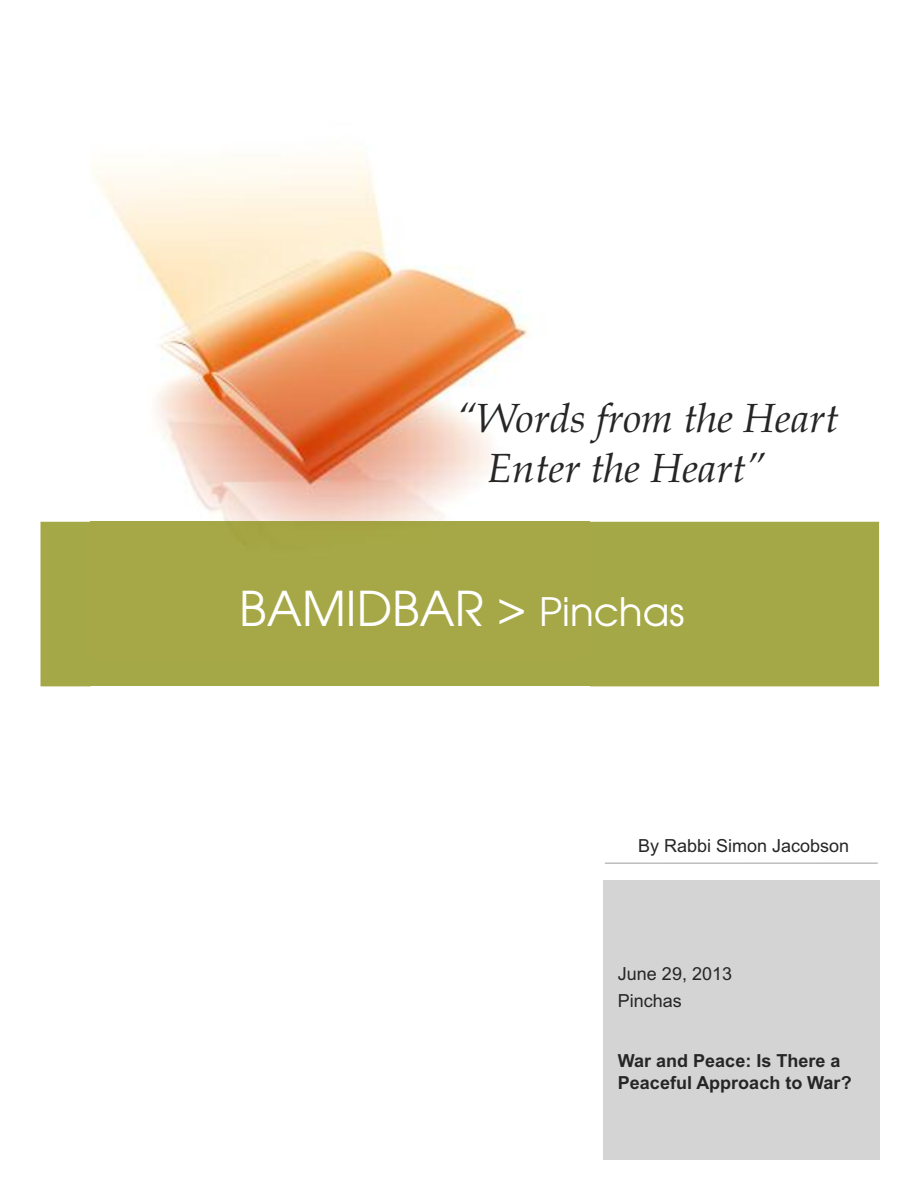
<style>
.page{position:relative;width:918px;height:1188px;background:#fff}
.page>*{position:absolute;margin:0;border:0;box-sizing:border-box;transform-origin:0 0}
.t1{font:47.7px "Avalon Plain";color:#fff}
.t2{font:italic 40.8px/49.2px "Book Antiqua";color:#272627}
.t3{font:700 18px/22.5px "Arial";color:#272627}
.t4{font:18px/27px "Arial";color:#272627}
.s1{font-size:39px}
</style>
<div class="page">
<img style="left:91px;top:154px;width:499px;height:368px">
<hr style="left:605px;top:862px;width:273px;height:2px;background:#bebebe">
<div style="left:603px;top:880px;width:276px;height:280px;background:#d4d4d4"></div>
<div style="left:40px;top:522px;width:839px;height:164px;background:#a5a846"></div>
<div style="left:91px;top:658px;width:499px;height:28px;background:#a5a846"></div>
<div style="left:91px;top:522px;width:499px;height:136px;background:#a6a847"></div>
<h2 class="t2" style="left:487px;top:394px;width:353px;text-indent:-31px">“Words from the Heart<br>Enter the Heart”</h2>
<h1 class="t1" style="left:239px;top:581px;width:447px">BAMIDBAR &gt; <span class="s1">Pinchas</span></h1>
<p class="t4" style="left:638px;top:832px;width:213px">By Rabbi Simon Jacobson</p>
<p class="t4" style="left:618px;top:960px;width:116px">June 29, 2013<br>Pinchas</p>
<p class="t3" style="left:618px;top:1049px;width:235px">War and Peace: Is There a<br>Peaceful Approach to War?</p>
</div>
